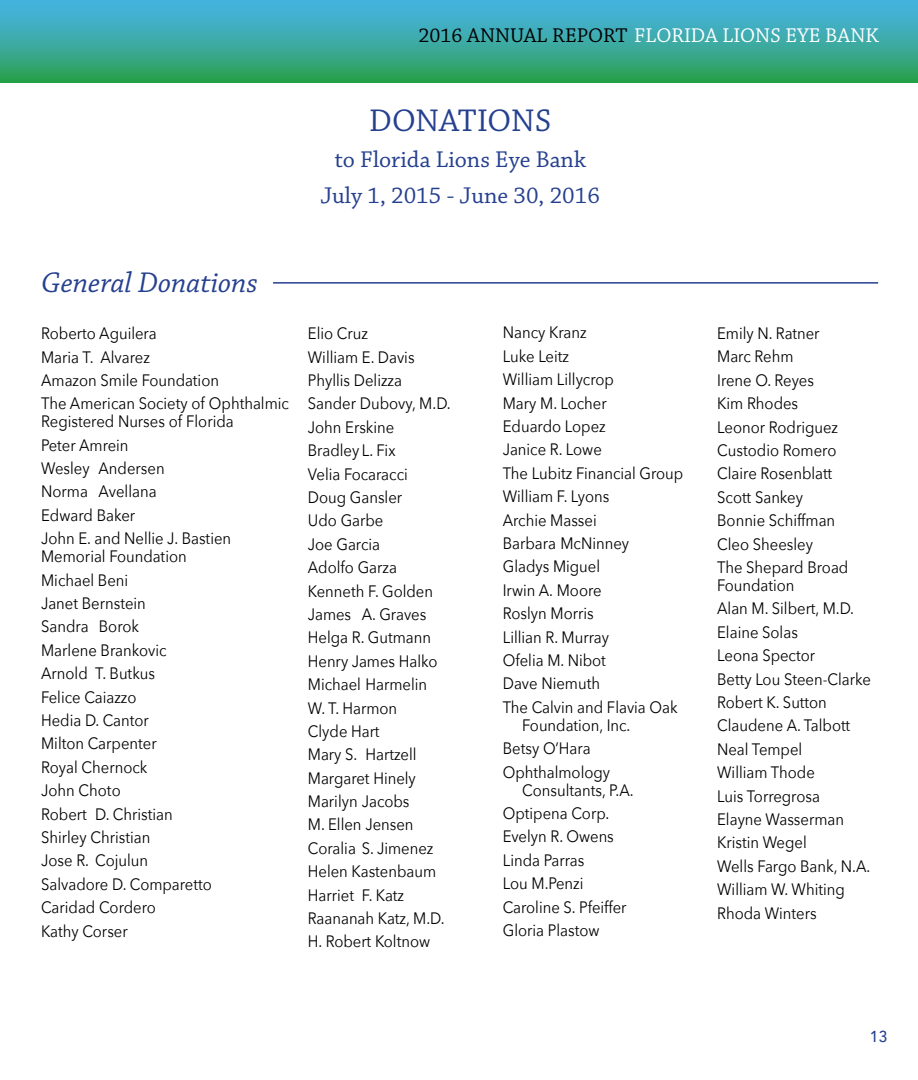
<style>
.page{position:relative;width:918px;height:1080px;background:#fff}
.page>*{position:absolute;margin:0;border:0;box-sizing:border-box;transform-origin:0 0}
.t1{font:33px "Chaparral Pro";letter-spacing:-.005em;color:#25408f}
.t2{font:italic 30px "Chaparral Pro";color:#25408f}
.t3{font:24px/36px "Chaparral Pro";color:#25408f;text-align:center}
.t4{font:21px "Chaparral Pro";color:#fff}
.t5{font:16.5px/23.4px "Avenir Next";color:#000;scale:.9 1}
.t6{font:500 15.9px "Avenir Next";color:#25408f;scale:.94 1}
.s1{color:#000}
</style>
<div class="page">
<div style="left:0;top:0;width:918px;height:82px;background:linear-gradient(to bottom,#49b4ed,#2da156)"></div>
<hr style="left:273px;top:282px;width:605px;height:2px;background:#25408f">
<p class="t4" style="left:418px;top:23px;width:462px"><span class="s1">2016 ANNUAL REPORT</span> FLORIDA LIONS EYE BANK</p>
<h1 class="t1" style="left:369px;top:102px;width:184px">DONATIONS</h1>
<h3 class="t3" style="left:320px;top:142px;width:281px">to Florida Lions Eye Bank<br>July 1, 2015 - June 30, 2016</h3>
<h2 class="t2" style="left:41px;top:266px;width:218px">General Donations</h2>
<p class="t5" style="left:41px;top:321px;width:277px">Roberto Aguilera<br>Maria T. Alvarez<br>Amazon Smile Foundation<br>The American Society of Ophthalmic</p>
<p class="t5" style="left:41px;top:409px;width:216px">Registered Nurses of Florida<br>Peter Amrein<br>Wesley Andersen<br>Norma Avellana<br>Edward Baker<br>John E. and Nellie J. Bastien</p>
<p class="t5" style="left:41px;top:544px;width:191px">Memorial Foundation<br>Michael Beni<br>Janet Bernstein<br>Sandra Borok<br>Marlene Brankovic<br>Arnold T. Butkus<br>Felice Caiazzo<br>Hedia D. Cantor<br>Milton Carpenter<br>Royal Chernock<br>John Choto<br>Robert D. Christian<br>Shirley Christian<br>Jose R. Cojulun<br>Salvadore D. Comparetto<br>Caridad Cordero<br>Kathy Corser</p>
<p class="t5" style="left:308px;top:321px;width:160px">Elio Cruz<br>William E. Davis<br>Phyllis Delizza<br>Sander Dubovy, M.D.<br>John Erskine<br>Bradley L. Fix<br>Velia Focaracci<br>Doug Gansler<br>Udo Garbe<br>Joe Garcia<br>Adolfo Garza<br>Kenneth F. Golden<br>James A. Graves<br>Helga R. Gutmann<br>Henry James Halko<br>Michael Harmelin<br>W. T. Harmon<br>Clyde Hart<br>Mary S. Hartzell<br>Margaret Hinely<br>Marilyn Jacobs<br>M. Ellen Jensen<br>Coralia S. Jimenez<br>Helen Kastenbaum<br>Harriet F. Katz<br>Raananah Katz, M.D.<br>H. Robert Koltnow</p>
<p class="t5" style="left:503px;top:320px;width:202px">Nancy Kranz<br>Luke Leitz<br>William Lillycrop<br>Mary M. Locher<br>Eduardo Lopez<br>Janice R. Lowe<br>The Lubitz Financial Group<br>William F. Lyons<br>Archie Massei<br>Barbara McNinney<br>Gladys Miguel<br>Irwin A. Moore<br>Roslyn Morris<br>Lillian R. Murray<br>Ofelia M. Nibot<br>Dave Niemuth<br>The Calvin and Flavia Oak</p>
<p class="t5" style="left:503px;top:713px;width:143px;text-indent:19px">Foundation, Inc.<br>Betsy O’Hara<br>Ophthalmology</p>
<p class="t5" style="left:503px;top:777px;width:147px;text-indent:19px">Consultants, P.A.<br>Optipena Corp.<br>Evelyn R. Owens<br>Linda Parras<br>Lou M.Penzi<br>Caroline S. Pfeiffer<br>Gloria Plastow</p>
<p class="t5" style="left:717px;top:321px;width:147px">Emily N. Ratner<br>Marc Rehm<br>Irene O. Reyes<br>Kim Rhodes<br>Leonor Rodriguez<br>Custodio Romero<br>Claire Rosenblatt<br>Scott Sankey<br>Bonnie Schiffman<br>Cleo Sheesley<br>The Shepard Broad</p>
<p class="t5" style="left:717px;top:573px;width:172px">Foundation<br>Alan M. Silbert, M.D.<br>Elaine Solas<br>Leona Spector<br>Betty Lou Steen-Clarke<br>Robert K. Sutton<br>Claudene A. Talbott<br>Neal Tempel<br>William Thode<br>Luis Torregrosa<br>Elayne Wasserman<br>Kristin Wegel<br>Wells Fargo Bank, N.A.<br>William W. Whiting<br>Rhoda Winters</p>
<p class="t6" style="left:870px;top:1023px;width:20px">13</p>
</div>
